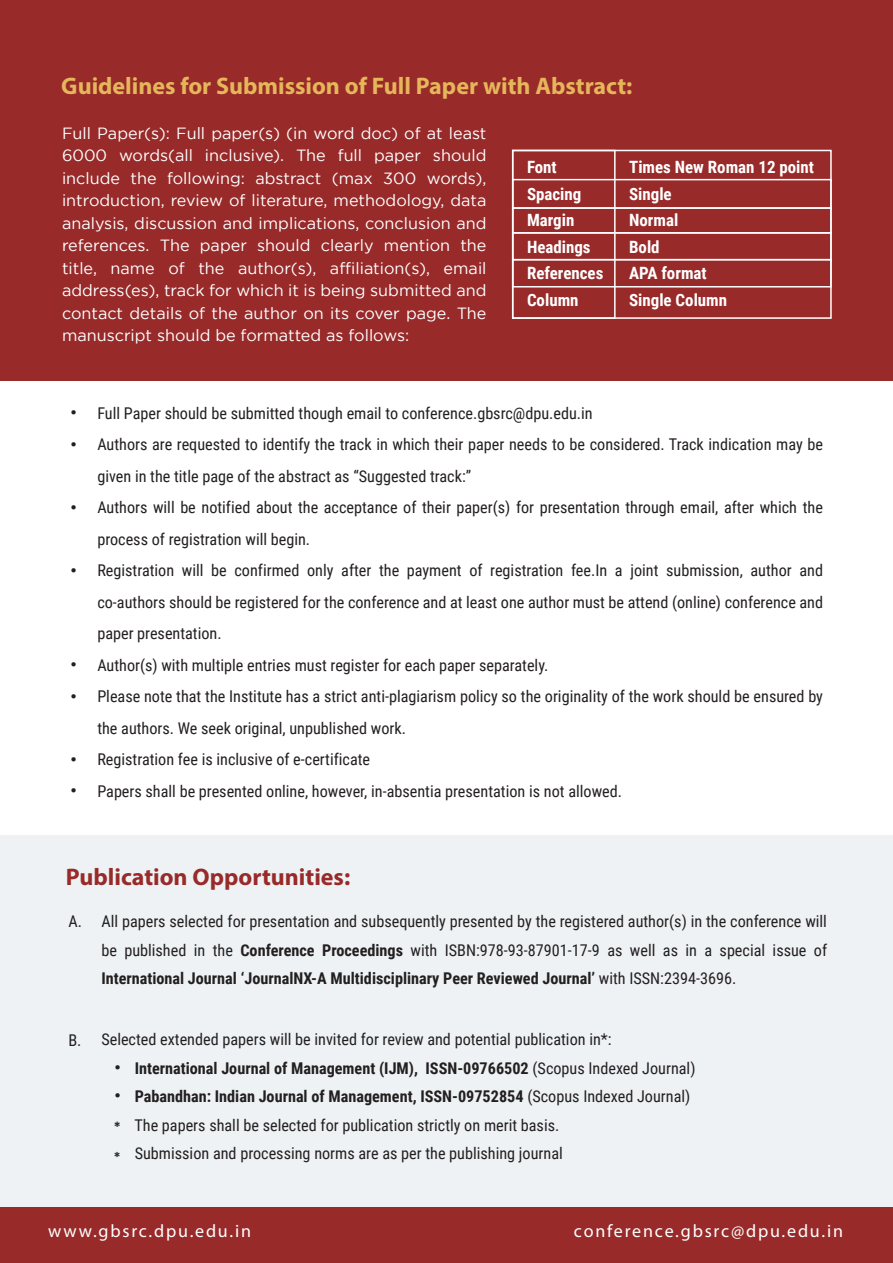
<style>
.page{position:relative;width:893px;height:1263px;background:#fff}
.page>*{position:absolute;margin:0;border:0;box-sizing:border-box;transform-origin:0 0}
.t1{font:700 24px "Myriad Pro";color:#e5b65a}
.t2{font:700 24px "Myriad Pro";color:#982a2a}
.t3{font:18px "Myriad Pro";letter-spacing:.1em;color:#fff}
.t4{font:700 16.95px/26.7px "Roboto Condensed";color:#fff}
.t5{font:16.2px/31.5px "Roboto Condensed";color:#231f20}
.t6{font:16.2px/22.5px "Gotham";color:#fff;text-align:justify}
.t7{font:16.2px/31.5px "Gotham";color:#231f20}
.t8{font:700 16.2px "Gotham";color:#231f20}
.t9{font:700 15.75px "Gotham";color:#231f20}
.s1{font-weight:700}
</style>
<div class="page">
<div style="left:0;top:835px;width:893px;height:410px;background:#eef2f4"></div>
<div style="left:0;top:1207px;width:893px;height:56px;background:#982a2a"></div>
<div style="left:0;top:0;width:893px;height:381px;background:#982a2a"></div>
<div style="left:512px;top:150px;width:320px;height:169px;border:2px solid #fff"></div>
<div style="left:512px;top:179px;width:320px;height:30px;border:2px solid #fff"></div>
<div style="left:512px;top:207px;width:320px;height:27px;border:2px solid #fff"></div>
<div style="left:512px;top:232px;width:320px;height:28px;border:2px solid #fff"></div>
<div style="left:512px;top:259px;width:320px;height:28px;border:2px solid #fff"></div>
<div style="left:512px;top:150px;width:104px;height:169px;border:2px solid #fff"></div>
<h1 class="t1" style="left:61px;top:70px;width:573px">Guidelines for Submission of Full Paper with Abstract:</h1>
<p class="t6" style="left:62px;top:122px;width:426px">Full Paper(s): Full paper(s) (in word doc) of at least 6000 words(all inclusive). The full paper should include the following: abstract (max 300 words), introduction, review of literature, methodology, data analysis, discussion and implications, conclusion and references. The paper should clearly mention the title, name of the author(s), affiliation(s), email address(es), track for which it is being submitted and contact details of the author on its cover page. The manuscript should be formatted as follows:</p>
<p class="t4" style="left:527px;top:153px;width:78px">Font<br>Spacing<br>Margin<br>Headings<br>References<br>Column</p>
<p class="t4" style="left:629px;top:153px;width:186px">Times New Roman 12 point<br>Single<br>Normal<br>Bold<br>APA format<br>Single Column</p>
<p class="t7" style="left:70px;top:396px;width:9px">• •</p>
<p class="t7" style="left:70px;top:491px;width:9px">•</p>
<p class="t7" style="left:70px;top:554px;width:9px">•</p>
<p class="t7" style="left:70px;top:648px;width:9px">• •</p>
<p class="t7" style="left:70px;top:743px;width:9px">• •</p>
<p class="t5" style="left:97px;top:397px;width:727px">Full Paper should be submitted though email to conference.gbsrc@dpu.edu.in<br>Authors are requested to identify the track in which their paper needs to be considered. Track indication may be given in the title page of the abstract as “Suggested track:”<br>Authors will be notified about the acceptance of their paper(s) for presentation through email, after which the process of registration will begin.<br>Registration will be confirmed only after the payment of registration fee.In a joint submission, author and co-authors should be registered for the conference and at least one author must be attend (online) conference and paper presentation.<br>Author(s) with multiple entries must register for each paper separately.<br>Please note that the Institute has a strict anti-plagiarism policy so the originality of the work should be ensured by the authors. We seek original, unpublished work.<br>Registration fee is inclusive of e-certificate<br>Papers shall be presented online, however, in-absentia presentation is not allowed.</p>
<h1 class="t2" style="left:66px;top:861px;width:286px">Publication Opportunities:</h1>
<p class="t5" style="left:101px;top:907px;width:727px;line-height:28.5px;text-align:justify">All papers selected for presentation and subsequently presented by the registered author(s) in the conference will be published in the <span class="s1">Conference Proceedings</span> with ISBN:978-93-87901-17-9 as well as in a special issue of <span class="s1">International Journal ‘JournalNX-A Multidisciplinary Peer Reviewed Journal’</span> with ISSN:2394-3696.</p>
<p class="t5" style="left:68px;top:905px;width:15px">A.</p>
<p class="t5" style="left:68px;top:1023px;width:15px">B.</p>
<p class="t5" style="left:134px;top:1024px;width:562px;line-height:28.5px;text-indent:-33px">Selected extended papers will be invited for review and potential publication in*:<br><span class="s1">International Journal of Management (IJM), ISSN-09766502</span> (Scopus Indexed Journal)<br><span class="s1">Pabandhan: Indian Journal of Management, ISSN-09752854</span> (Scopus Indexed Journal)<br>The papers shall be selected for publication strictly on merit basis.<br>Submission and processing norms are as per the publishing journal</p>
<p class="t7" style="left:114px;top:1053px;width:9px;line-height:28.5px">• •</p>
<p class="t8" style="left:114px;top:1118px;width:8px">*</p>
<p class="t9" style="left:114px;top:1148px;width:8px">*</p>
<p class="t3" style="left:48px;top:1220px;width:204px">www.gbsrc.dpu.edu.in</p>
<p class="t3" style="left:574px;top:1220px;width:271px">conference.gbsrc@dpu.edu.in</p>
</div>
